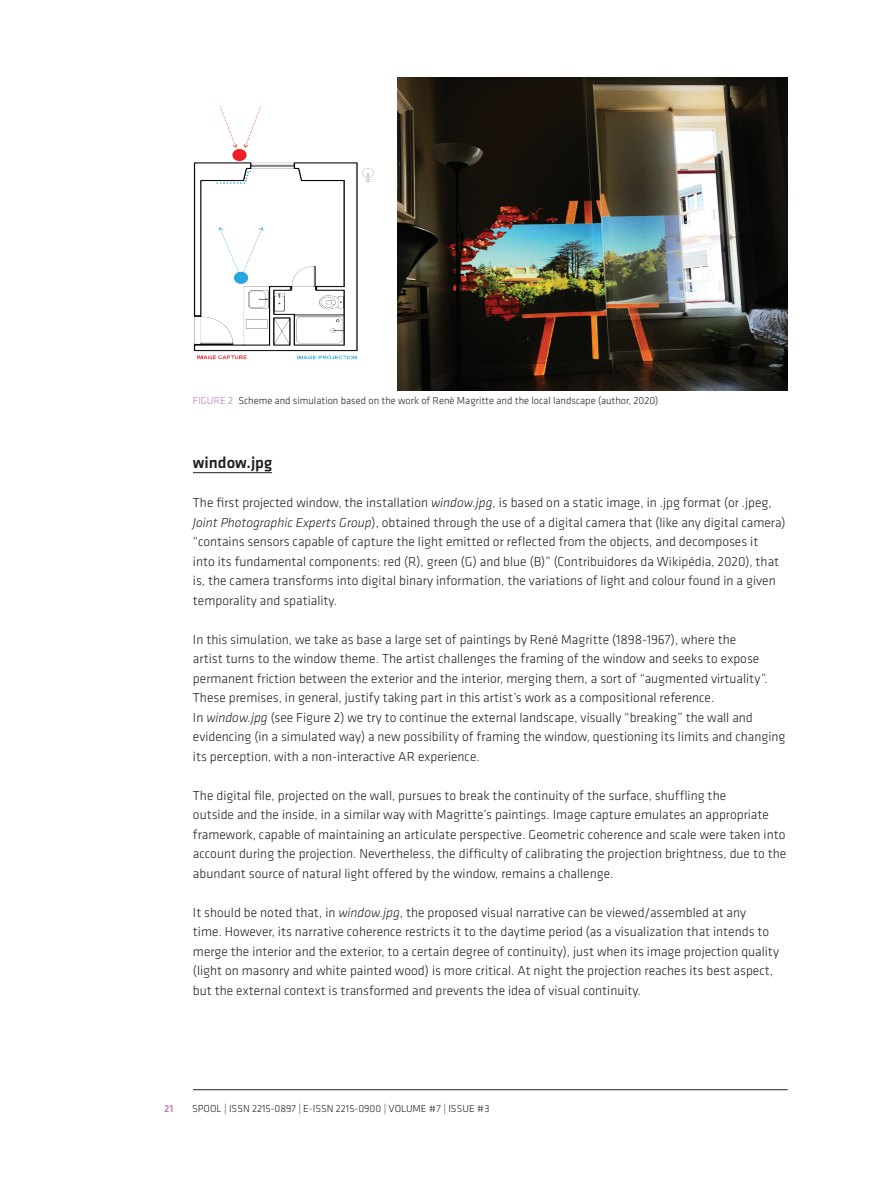
<style>
.page{position:relative;width:893px;height:1187px;background:#fff}
.page>*{position:absolute;margin:0;border:0;box-sizing:border-box;transform-origin:0 0}
.t1{font:500 16.5px "Klavika";color:#231f20}
.t2{font:300 13.5px/19.5px "Klavika";color:#231f20}
.t3{font:300 10.5px "Klavika";color:#231f20}
.t4{font:300 10.5px "Klavika";color:#bd7bb4}
.t5{font:500 10.5px "Klavika";color:#bd7bb4}
.s1{color:#bd7bb4}
.s2{font-style:italic}
</style>
<div class="page">
<hr style="left:193px;top:1089px;width:595px;height:1px;background:#231f20">
<hr style="left:193px;top:472px;width:79px;height:1px;background:#231f20">
<img style="left:193px;top:106px;width:181px;height:254px">
<img style="left:398px;top:78px;width:390px;height:312px">
<p class="t4" style="left:193px;top:394px;width:12px">Figure</p>
<p class="t3" style="left:228px;top:394px;width:432px"><span class="s1">2</span> Scheme and simulation based on the work of Renè Magritte and the local landscape (author, 2020)</p>
<p class="t1" style="left:193px;top:453px;width:81px">window.jpg</p>
<p class="t2" style="left:193px;top:493px;width:594px">The first projected window, the installation <span class="s2">window.jpg</span>, is based on a static image, in .jpg format (or .jpeg, <span class="s2">Joint Photographic Experts Group</span>), obtained through the use of a digital camera that (like any digital camera) “contains sensors capable of capture the light emitted or reflected from the objects, and decomposes it<br>into its fundamental components: red (R), green (G) and blue (B)” (Contribuidores da Wikipédia, 2020), that is, the camera transforms into digital binary information, the variations of light and colour found in a given temporality and spatiality.</p>
<p class="t2" style="left:193px;top:629px;width:594px">In this simulation, we take as base a large set of paintings by René Magritte (1898-1967), where the<br>artist turns to the window theme. The artist challenges the framing of the window and seeks to expose permanent friction between the exterior and the interior, merging them, a sort of “augmented virtuality”.<br>These premises, in general, justify taking part in this artist’s work as a compositional reference.<br>In <span class="s2">window.jpg</span> (see Figure 2) we try to continue the external landscape, visually “breaking” the wall and evidencing (in a simulated way) a new possibility of framing the window, questioning its limits and changing its perception, with a non-interactive AR experience.</p>
<p class="t2" style="left:193px;top:785px;width:595px">The digital file, projected on the wall, pursues to break the continuity of the surface, shuffling the<br>outside and the inside, in a similar way with Magritte’s paintings. Image capture emulates an appropriate framework, capable of maintaining an articulate perspective. Geometric coherence and scale were taken into account during the projection. Nevertheless, the difficulty of calibrating the projection brightness, due to the abundant source of natural light offered by the window, remains a challenge.</p>
<p class="t2" style="left:193px;top:902px;width:587px">It should be noted that, in <span class="s2">window.jpg</span>, the proposed visual narrative can be viewed/assembled at any<br>time. However, its narrative coherence restricts it to the daytime period (as a visualization that intends to merge the interior and the exterior, to a certain degree of continuity), just when its image projection quality (light on masonry and white painted wood) is more critical. At night the projection reaches its best aspect, but the external context is transformed and prevents the idea of visual continuity.</p>
<p class="t5" style="left:164px;top:1102px;width:11px">21</p>
<p class="t3" style="left:192px;top:1102px;width:299px">SPOOL | ISSN 2215-0897 | E-ISSN 2215-0900 | VOLUME #7 | ISSUE #3</p>
</div>
